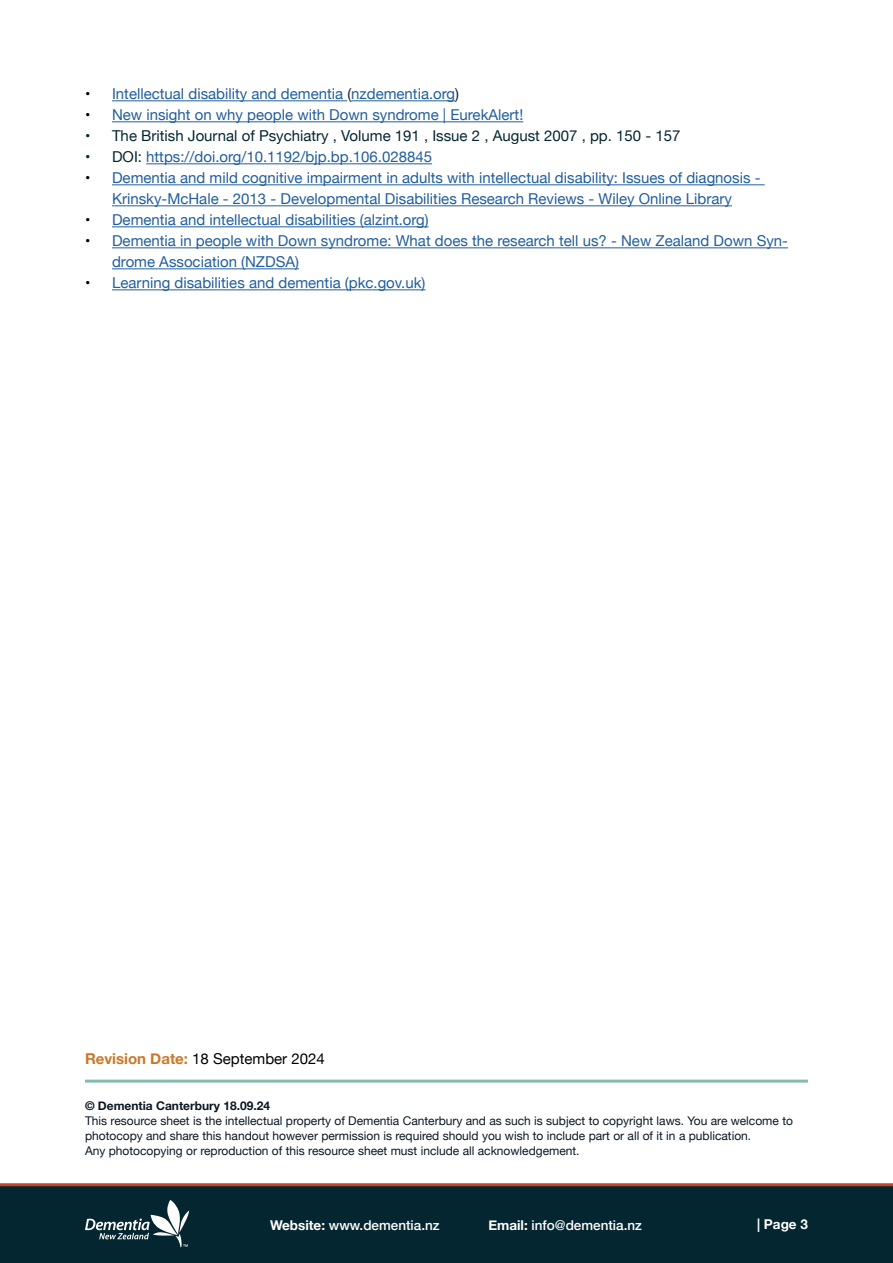
<style>
.page{position:relative;width:893px;height:1263px;background:#fff}
.page>*{position:absolute;margin:0;border:0;box-sizing:border-box;transform-origin:0 0}
.t1{font:15px/21px "Helvetica Neue";color:#215e9e;text-align:center}
.t2{font:15px "Helvetica Neue";color:#052630}
.t3{font:15px "Helvetica Neue";color:#000}
.t4{font:500 13.5px "Helvetica Neue";color:#fff}
.t5{font:700 13.5px "Helvetica Neue";color:#fff}
.t6{font:12px/15px "Helvetica Neue";color:#0a1722}
.t7{font:700 12px "Helvetica Neue";color:#0a1722}
.s1{color:#000}
.s2{color:#052630}
.s3{font-weight:700;color:#cb7729}
.s4{font-weight:700}
</style>
<div class="page">
<div style="left:0;top:1183px;width:893px;height:80px;background:#042630"></div>
<svg style="left:85px;top:1200px;width:104px;height:47px;background:#39545c"></svg>
<hr style="left:112px;top:100px;width:235px;height:1px;background:#215e9e">
<hr style="left:351px;top:100px;width:104px;height:1px;background:#215e9e">
<hr style="left:112px;top:121px;width:411px;height:1px;background:#215e9e">
<hr style="left:146px;top:163px;width:286px;height:1px;background:#215e9e">
<hr style="left:112px;top:184px;width:653px;height:1px;background:#215e9e">
<hr style="left:112px;top:205px;width:620px;height:1px;background:#215e9e">
<hr style="left:112px;top:226px;width:317px;height:1px;background:#215e9e">
<hr style="left:112px;top:247px;width:676px;height:1px;background:#215e9e">
<hr style="left:112px;top:268px;width:187px;height:1px;background:#215e9e">
<hr style="left:112px;top:289px;width:313px;height:1px;background:#215e9e">
<hr style="left:85px;top:1079px;width:723px;height:3px;background:#86b9b0">
<p class="t1" style="left:85px;top:84px;width:375px"><span class="s1">•</span> Intellectual disability and dementia <span class="s2">(</span>nzdementia.org<span class="s2">)</span></p>
<p class="t1" style="left:85px;top:105px;width:440px"><span class="s1">•</span> New insight on why people with Down syndrome | EurekAlert!</p>
<p class="t2" style="left:85px;top:125px;width:597px">• The British Journal of Psychiatry , Volume 191 , Issue 2 , August 2007 , pp. 150 - 157</p>
<p class="t1" style="left:85px;top:147px;width:349px"><span class="s2">• DOI:</span> https://doi.org/10.1192/bjp.bp.106.028845</p>
<p class="t1" style="left:85px;top:168px;width:677px"><span class="s1">•</span> Dementia and mild cognitive impairment in adults with intellectual disability: Issues of diagnosis -<br>Krinsky‐McHale - 2013 - Developmental Disabilities Research Reviews - Wiley Online Library</p>
<p class="t1" style="left:85px;top:210px;width:345px"><span class="s1">•</span> Dementia and intellectual disabilities (alzint.org)</p>
<p class="t1" style="left:112px;top:231px;width:677px;text-align:left;text-indent:-27px"><span class="s1">•</span> Dementia in people with Down syndrome: What does the research tell us? - New Zealand Down Syn&shy;drome Association (NZDSA)</p>
<p class="t1" style="left:85px;top:273px;width:342px"><span class="s1">•</span> Learning disabilities and dementia (pkc.gov.uk)</p>
<p class="t3" style="left:85px;top:1048px;width:241px"><span class="s3">Revision Date:</span> 18 September 2024</p>
<p class="t7" style="left:85px;top:1096px;width:187px">© Dementia Canterbury 18.09.24</p>
<p class="t6" style="left:85px;top:1114px;width:709px">This resource sheet is the intellectual property of Dementia Canterbury and as such is subject to copyright laws. You are welcome to photocopy and share this handout however permission is required should you wish to include part or all of it in a publication.<br>Any photocopying or reproduction of this resource sheet must include all acknowledgement.</p>
<p class="t4" style="left:270px;top:1214px;width:171px"><span class="s4">Website:</span> www.dementia.nz</p>
<p class="t4" style="left:488px;top:1214px;width:155px"><span class="s4">Email:</span> info@dementia.nz</p>
<p class="t5" style="left:757px;top:1213px;width:52px">| Page 3</p>
</div>
